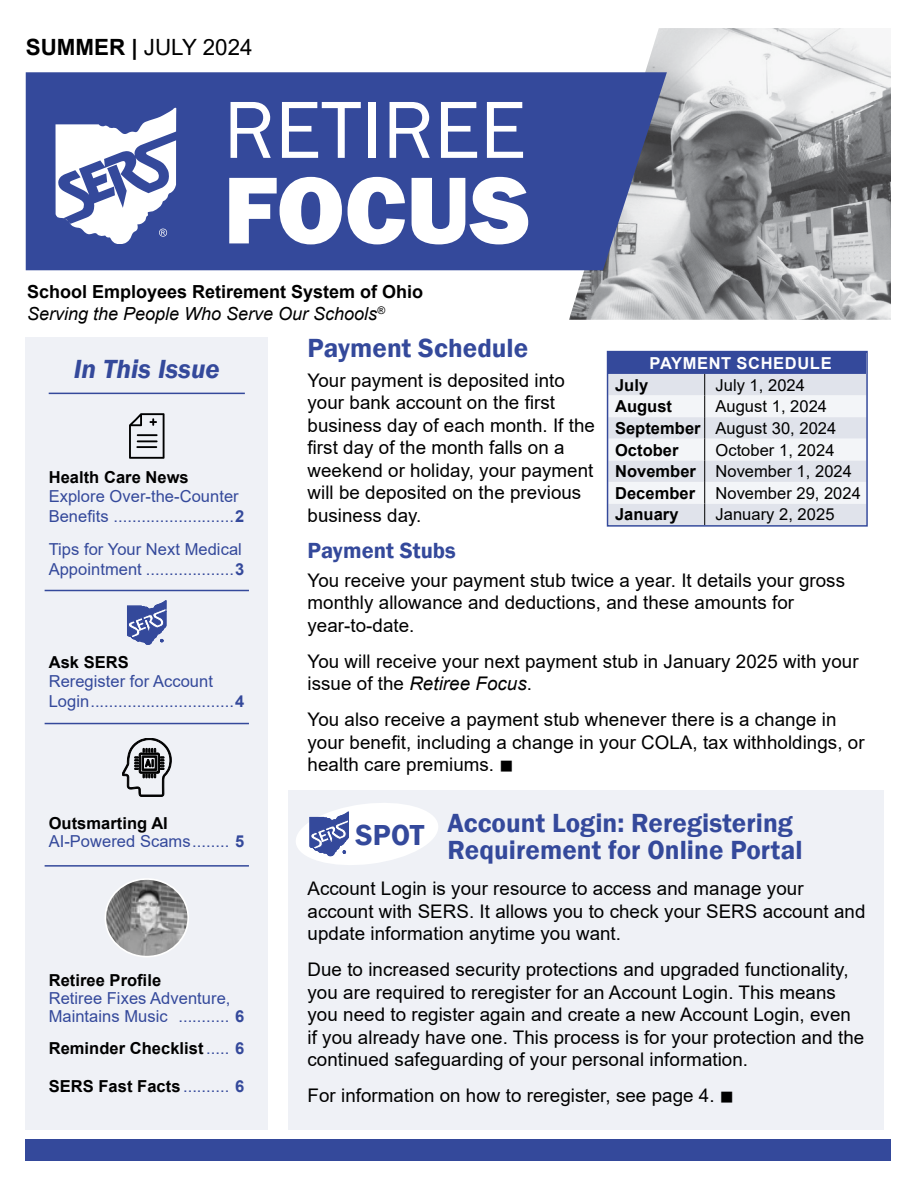
<style>
.page{position:relative;width:918px;height:1188px;background:#fff}
.page>*{position:absolute;margin:0;border:0;box-sizing:border-box;transform-origin:0 0}
.t1{font:800 98.4px "Franklin Gothic";color:#fff}
.t2{font:83.85px "Franklin Gothic";color:#fff}
.t3{font:600 29.7px "Franklin Gothic";color:#34499b}
.t4{font:600 27px/27px "Franklin Gothic";color:#34499b}
.t5{font:italic 600 27px "Franklin Gothic";letter-spacing:.005em;color:#34499b}
.t6{font:600 22.5px "Franklin Gothic";color:#34499b}
.t7{font:22.35px "Arial";color:#000}
.t8{font:18.75px/22.5px "Arial";letter-spacing:.005em;color:#000}
.t9{font:700 18px/21.6px "Arial";color:#000}
.t10{font:16.5px/19.8px "Arial";letter-spacing:.005em;color:#34499b}
.t11{font:16.5px/21.6px "Arial";letter-spacing:.005em;color:#000}
.t12{font:700 16.5px "Arial";letter-spacing:.005em;color:#000}
.t13{font:700 16.5px "Arial";letter-spacing:.04em;color:#fff}
.s1{font-weight:700}
.s2{font-weight:400;font-style:italic}
.s3{font-weight:700;color:#000}
.s4{font-weight:400;color:#34499b}
.s5{color:#34499b}
.s6{font-style:italic}
</style>
<div class="page">
<div style="left:26px;top:1140px;width:865px;height:21px;background:#34499b"></div>
<img style="left:569px;top:28px;width:322px;height:292px">
<div style="left:26px;top:72px;width:641px;height:198px;background:#34499b"></div>
<svg style="left:56px;top:107px;width:120px;height:137px"></svg>
<div style="left:26px;top:337px;width:242px;height:793px;background:#eff1f6"></div>
<div style="left:288px;top:790px;width:595px;height:340px;background:#eff1f6"></div>
<div style="left:608px;top:352px;width:258px;height:22px;background:#34499b"></div>
<svg style="left:610px;top:374px;width:255px;height:150px"></svg>
<div style="left:607px;top:351px;width:261px;height:176px;border:2px solid #34499b"></div>
<svg style="left:296px;top:803px;width:142px;height:62px"></svg>
<img style="left:105px;top:881px;width:81px;height:76px">
<div style="left:105px;top:878px;width:84px;height:79px;border:2px solid #fff;border-radius:50%"></div>
<hr style="left:49px;top:393px;width:196px;height:1px;background:#34499b">
<hr style="left:45px;top:865px;width:204px;height:2px;background:#34499b">
<hr style="left:45px;top:590px;width:204px;height:1px;background:#34499b">
<hr style="left:45px;top:723px;width:204px;height:1px;background:#34499b">
<svg style="left:129px;top:413px;width:36px;height:46px"></svg>
<svg style="left:127px;top:600px;width:39px;height:45px"></svg>
<svg style="left:122px;top:738px;width:49px;height:59px"></svg>
<p class="t7" style="left:26px;top:31px;width:228px"><span class="s1">SUMMER |</span> JULY 2024</p>
<h2 class="t2" style="left:224px;top:78px;width:304px">RETIREE</h2>
<h1 class="t1" style="left:224px;top:147px;width:308px">FOCUS</h1>
<p class="t9" style="left:27px;top:281px;width:398px">School Employees Retirement System of Ohio<br><span class="s2">Serving the People Who Serve Our Schools</span><sup>®</sup></p>
<h3 class="t5" style="left:74px;top:352px;width:148px">In This Issue</h3>
<p class="t12" style="left:49px;top:465px;width:142px">Health Care News</p>
<p class="t10" style="left:49px;top:487px;width:197px">Explore Over-the-Counter<br>Benefits ..........................<span class="s1">2</span></p>
<p class="t10" style="left:49px;top:540px;width:197px">Tips for Your Next Medical<br>Appointment ...................<span class="s1">3</span></p>
<p class="t12" style="left:49px;top:650px;width:82px">Ask SERS</p>
<p class="t10" style="left:49px;top:672px;width:197px">Reregister for Account<br>Login...............................<span class="s1">4</span></p>
<p class="t10" style="left:49px;top:814px;width:197px;line-height:18px"><span class="s3">Outsmarting AI<br></span>AI-Powered Scams........ <span class="s1">5</span></p>
<p class="t12" style="left:49px;top:969px;width:114px">Retiree Profile</p>
<p class="t10" style="left:49px;top:989px;width:197px;line-height:18px">Retiree Fixes Adventure,<br>Maintains Music ........... <span class="s1">6</span></p>
<p class="t12" style="left:49px;top:1036px;width:197px">Reminder Checklist<span class="s4">.....</span> <span class="s5">6</span></p>
<p class="t12" style="left:49px;top:1074px;width:197px">SERS Fast Facts <span class="s4">..........</span> <span class="s5">6</span></p>
<h3 class="t4" style="left:308px;top:335px;width:222px">Payment Schedule</h3>
<p class="t8" style="left:308px;top:369px;width:289px">Your payment is deposited into your bank account on the first business day of each month. If the first day of the month falls on a weekend or holiday, your payment will be deposited on the previous business day.</p>
<p class="t6" style="left:308px;top:536px;width:150px">Payment Stubs</p>
<p class="t8" style="left:308px;top:569px;width:539px">You receive your payment stub twice a year. It details your gross monthly allowance and deductions, and these amounts for year-to-date.</p>
<p class="t8" style="left:308px;top:650px;width:553px">You will receive your next payment stub in January 2025 with your issue of the <span class="s6">Retiree Focus</span>.</p>
<p class="t8" style="left:308px;top:708px;width:559px">You also receive a payment stub whenever there is a change in your benefit, including a change in your COLA, tax withholdings, or health care premiums. ■</p>
<h3 class="t4" style="left:448px;top:810px;width:356px">Account Login: Reregistering<br>Requirement for Online Portal</h3>
<p class="t8" style="left:308px;top:877px;width:559px">Account Login is your resource to access and manage your account with SERS. It allows you to check your SERS account and update information anytime you want.</p>
<p class="t8" style="left:308px;top:958px;width:558px">Due to increased security protections and upgraded functionality, you are required to reregister for an Account Login. This means you need to register again and create a new Account Login, even if you already have one. This process is for your protection and the continued safeguarding of your personal information.</p>
<p class="t8" style="left:308px;top:1084px;width:428px">For information on how to reregister, see page 4. ■</p>
<p class="t13" style="left:650px;top:352px;width:184px">PAYMENT SCHEDULE</p>
<p class="t12" style="left:615px;top:373px;width:35px">July</p>
<p class="t11" style="left:715px;top:374px;width:91px">July 1, 2024</p>
<p class="t12" style="left:615px;top:395px;width:59px">August</p>
<p class="t11" style="left:615px;top:396px;width:223px;text-indent:100px">August 1, 2024<br><span class="s1">September</span> August 30, 2024<br><span class="s1">October</span></p>
<p class="t11" style="left:615px;top:439px;width:247px;text-indent:100px">October 1, 2024<br><span class="s1">November</span> November 1, 2024<br><span class="s1">December</span> November 29, 2024<br><span class="s1">January</span></p>
<p class="t11" style="left:715px;top:504px;width:121px">January 2, 2025</p>
<h3 class="t3" style="left:356px;top:817px;width:70px">SPOT</h3>
</div>
